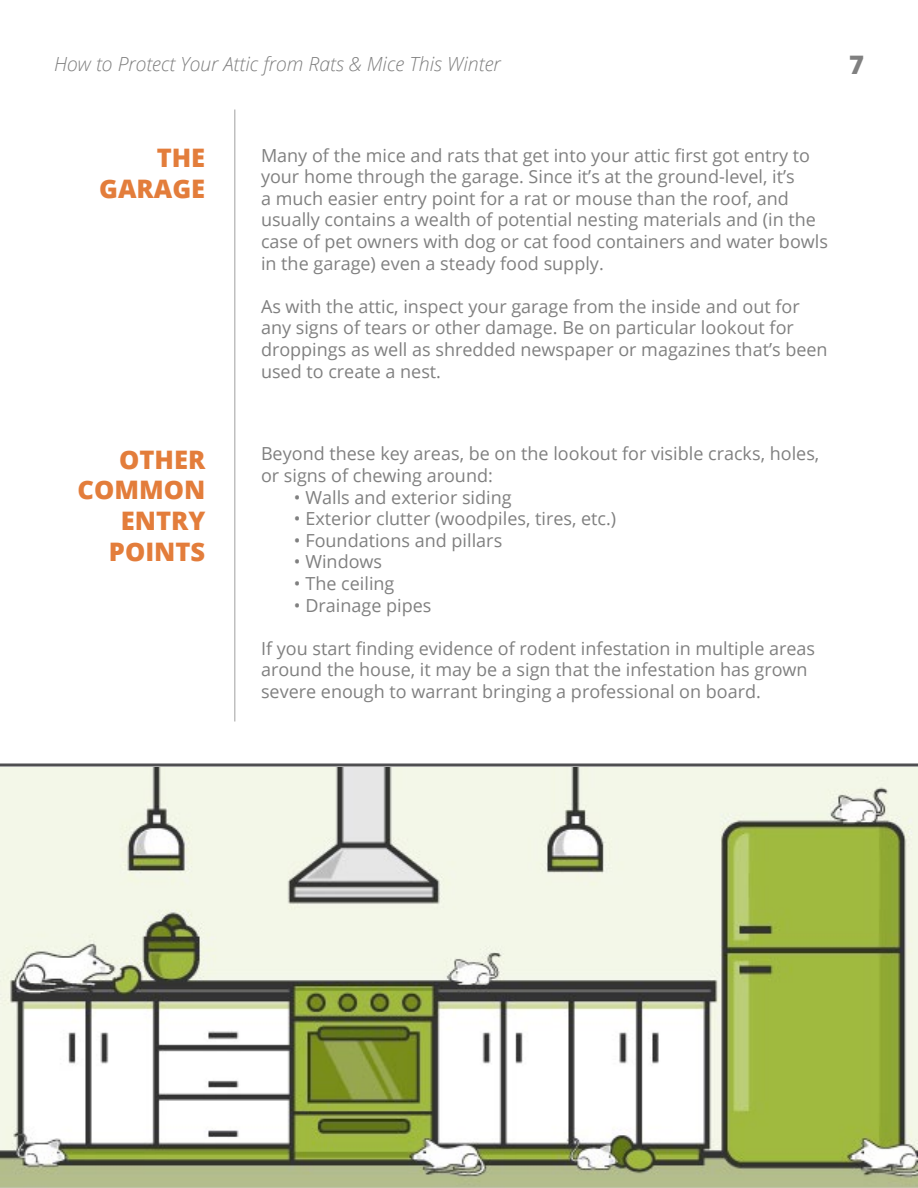
<style>
.page{position:relative;width:918px;height:1188px;background:#fff}
.page>*{position:absolute;margin:0;border:0;box-sizing:border-box;transform-origin:0 0}
.t1{font:800 25.5px/30.6px "Open Sans";color:#e37d3b;text-align:right}
.t2{font:800 25.5px "Open Sans";color:#808080}
.t3{font:italic 300 19.5px "Open Sans";color:#808080}
.t4{font:18px/21.6px "Open Sans";color:#808080}
</style>
<div class="page">
<hr style="left:234px;top:110px;width:2px;height:612px;background:#808080">
<img style="left:0;top:767px;width:918px;height:421px">
<hr style="left:0;top:764px;width:918px;height:2px;background:#4f4f51">
<p class="t3" style="left:54px;top:51px;width:448px">How to Protect Your Attic from Rats &amp; Mice This Winter</p>
<h1 class="t2" style="left:849px;top:45px;width:16px">7</h1>
<h1 class="t1" style="left:99px;top:141px;width:108px">THE<br>GARAGE</h1>
<h1 class="t1" style="left:78px;top:443px;width:129px">OTHER<br>COMMON<br>ENTRY<br>POINTS</h1>
<p class="t4" style="left:261px;top:144px;width:569px">Many of the mice and rats that get into your attic first got entry to your home through the garage. Since it’s at the ground-level, it’s<br>a much easier entry point for a rat or mouse than the roof, and usually contains a wealth of potential nesting materials and (in the case of pet owners with dog or cat food containers and water bowls in the garage) even a steady food supply.</p>
<p class="t4" style="left:261px;top:295px;width:568px">As with the attic, inspect your garage from the inside and out for any signs of tears or other damage. Be on particular lookout for droppings as well as shredded newspaper or magazines that’s been used to create a nest.</p>
<p class="t4" style="left:261px;top:443px;width:560px">Beyond these key areas, be on the lookout for visible cracks, holes, or signs of chewing around:</p>
<p class="t4" style="left:294px;top:486px;width:219px">• Walls and exterior siding</p>
<p class="t4" style="left:294px;top:507px;width:324px">• Exterior clutter (woodpiles, tires, etc.)</p>
<p class="t4" style="left:294px;top:529px;width:210px">• Foundations and pillars</p>
<p class="t4" style="left:294px;top:551px;width:90px">• Windows</p>
<p class="t4" style="left:294px;top:572px;width:102px">• The ceiling</p>
<p class="t4" style="left:294px;top:594px;width:139px">• Drainage pipes</p>
<p class="t4" style="left:261px;top:637px;width:556px">If you start finding evidence of rodent infestation in multiple areas around the house, it may be a sign that the infestation has grown severe enough to warrant bringing a professional on board.</p>
</div>
